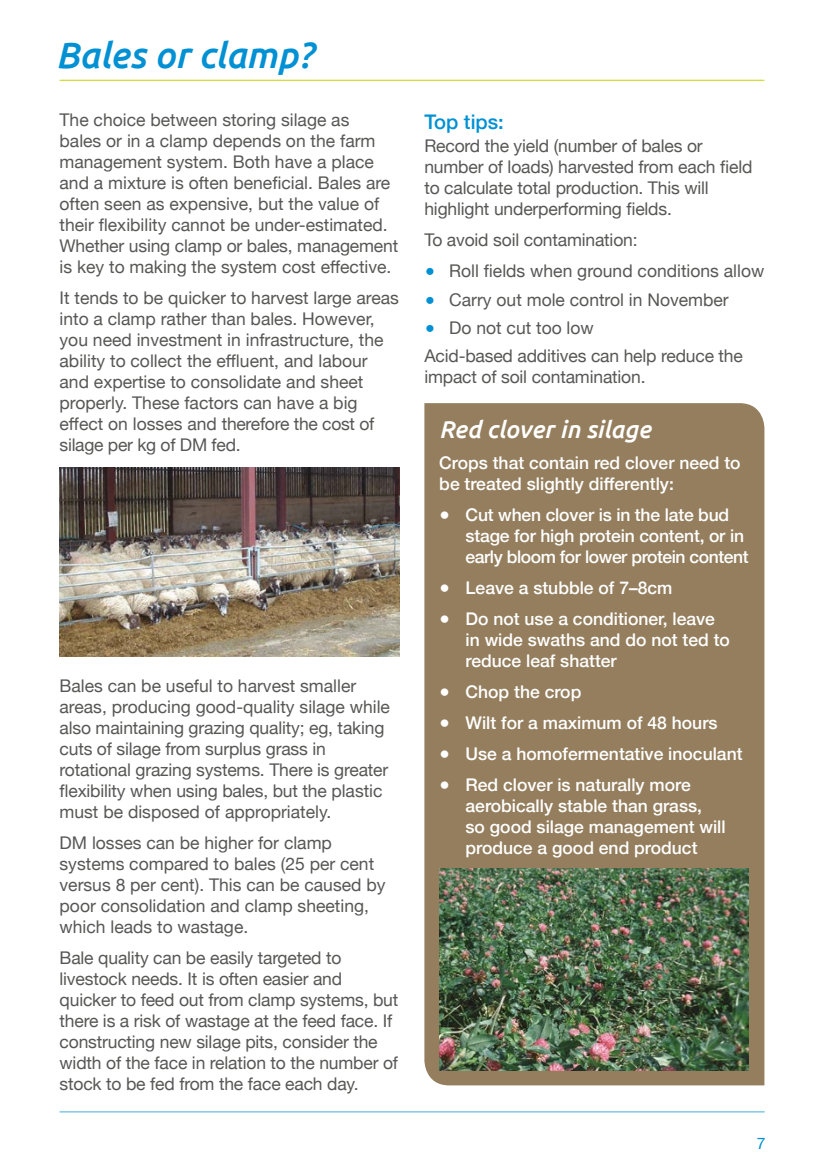
<style>
.page{position:relative;width:824px;height:1171px;background:#fff}
.page>*{position:absolute;margin:0;border:0;box-sizing:border-box;transform-origin:0 0}
.SUB_TITLE{font:italic 500 36.75px "Ubuntu";color:#0090d4}
.PULLOUT_HEADING{font:italic 500 24.5px "Ubuntu";color:#fff}
.BLUE_SUB_HEADING_1{font:500 20.12px "Helvetica Neue";color:#0090d4}
.MAIN_BODY{font:17.5px/21px "Helvetica Neue";color:#575756}
.WHITE_PULLOUTS_MED{font:500 17.5px/21px "Helvetica Neue";color:#fff}
.t1{font:15.75px "Helvetica Neue";color:#0090d4}
.s1{font-size:16.62px;color:#0090d4}
.s2{font-weight:400}
</style>
<div class="page">
<hr style="left:60px;top:1111px;width:704px;height:1px;background:#0090d4">
<hr style="left:60px;top:80px;width:704px;height:1px;background:#c8d300">
<div style="left:424px;top:403px;width:340px;height:682px;background:#947e5d"></div>
<img style="left:439px;top:868px;width:309px;height:202px">
<img style="left:60px;top:468px;width:339px;height:188px">
<p class="SUB_TITLE" style="left:56px;top:33px;width:259px">Bales or clamp?</p>
<p class="MAIN_BODY" style="left:60px;top:110px;width:340px">The choice between storing silage as<br>bales or in a clamp depends on the farm management system. Both have a place and a mixture is often beneficial. Bales are often seen as expensive, but the value of their flexibility cannot be under-estimated.<br>Whether using clamp or bales, management is key to making the system cost effective.</p>
<p class="MAIN_BODY" style="left:60px;top:288px;width:341px">It tends to be quicker to harvest large areas into a clamp rather than bales. However, you need investment in infrastructure, the ability to collect the effluent, and labour and expertise to consolidate and sheet properly. These factors can have a big effect on losses and therefore the cost of silage per kg of DM fed.</p>
<p class="MAIN_BODY" style="left:60px;top:676px;width:332px">Bales can be useful to harvest smaller areas, producing good-quality silage while also maintaining grazing quality; eg, taking cuts of silage from surplus grass in rotational grazing systems. There is greater flexibility when using bales, but the plastic must be disposed of appropriately.</p>
<p class="MAIN_BODY" style="left:60px;top:833px;width:327px">DM losses can be higher for clamp systems compared to bales (25 per cent versus 8 per cent). This can be caused by poor consolidation and clamp sheeting, which leads to wastage.</p>
<p class="MAIN_BODY" style="left:60px;top:948px;width:340px">Bale quality can be easily targeted to livestock needs. It is often easier and quicker to feed out from clamp systems, but there is a risk of wastage at the feed face. If constructing new silage pits, consider the width of the face in relation to the number of stock to be fed from the face each day.</p>
<p class="BLUE_SUB_HEADING_1" style="left:424px;top:105px;width:81px">Top tips:</p>
<p class="MAIN_BODY" style="left:424px;top:137px;width:329px">Record the yield (number of bales or number of loads) harvested from each field to calculate total production. This will highlight underperforming fields.</p>
<p class="MAIN_BODY" style="left:424px;top:230px;width:215px">To avoid soil contamination:</p>
<p class="MAIN_BODY" style="left:424px;top:261px;width:341px"><span class="s1">●</span> Roll fields when ground conditions allow</p>
<p class="MAIN_BODY" style="left:424px;top:290px;width:305px"><span class="s1">●</span> Carry out mole control in November</p>
<p class="MAIN_BODY" style="left:424px;top:318px;width:171px"><span class="s1">●</span> Do not cut too low</p>
<p class="MAIN_BODY" style="left:424px;top:347px;width:320px">Acid-based additives can help reduce the impact of soil contamination.</p>
<p class="PULLOUT_HEADING" style="left:439px;top:414px;width:213px">Red clover in silage</p>
<p class="WHITE_PULLOUTS_MED" style="left:439px;top:451px;width:303px">Crops that contain red clover need to be treated slightly differently:</p>
<p class="WHITE_PULLOUTS_MED" style="left:465px;top:503px;width:284px;text-indent:-26px"><span class="s2">●</span> Cut when clover is in the late bud stage for high protein content, or in early bloom for lower protein content</p>
<p class="WHITE_PULLOUTS_MED" style="left:439px;top:576px;width:235px"><span class="s2">●</span> Leave a stubble of 7–8cm</p>
<p class="WHITE_PULLOUTS_MED" style="left:465px;top:607px;width:266px;text-indent:-26px"><span class="s2">●</span> Do not use a conditioner, leave in wide swaths and do not ted to reduce leaf shatter</p>
<p class="WHITE_PULLOUTS_MED" style="left:439px;top:680px;width:143px"><span class="s2">●</span> Chop the crop</p>
<p class="WHITE_PULLOUTS_MED" style="left:439px;top:711px;width:280px"><span class="s2">●</span> Wilt for a maximum of 48 hours</p>
<p class="WHITE_PULLOUTS_MED" style="left:439px;top:741px;width:305px"><span class="s2">●</span> Use a homofermentative inoculant</p>
<p class="WHITE_PULLOUTS_MED" style="left:465px;top:772px;width:262px;text-indent:-26px"><span class="s2">●</span> Red clover is naturally more aerobically stable than grass, so good silage management will produce a good end product</p>
<p class="t1" style="left:756px;top:1131px;width:10px">7</p>
</div>
